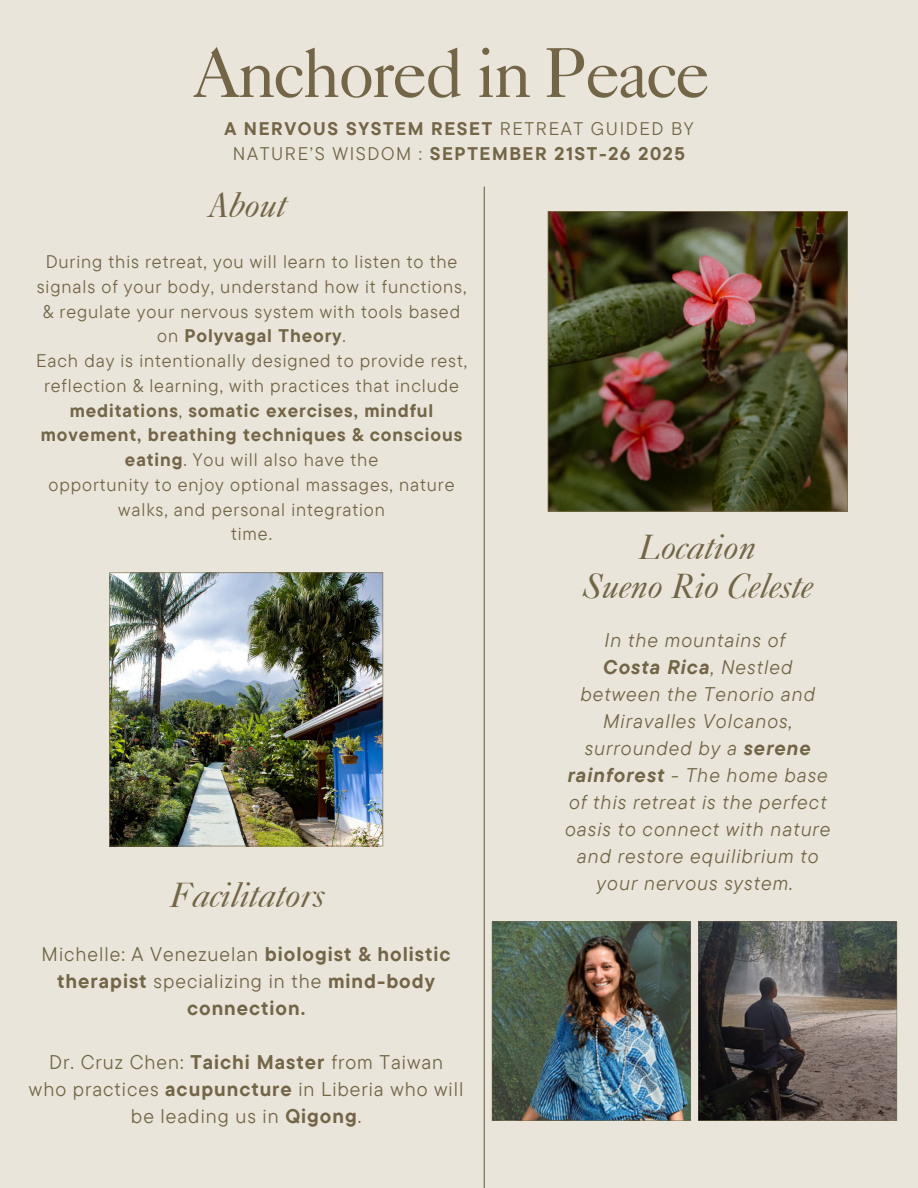
<style>
.page{position:relative;width:918px;height:1188px;background:#eae5db}
.page>*{position:absolute;margin:0;border:0;box-sizing:border-box;transform-origin:0 0}
.t1{font:70.5px "Caslon 540 LT Std";letter-spacing:-.04em;color:#726646}
.t2{font:italic 35.25px/39.3px "Caslon 540 LT Std";letter-spacing:-.01em;color:#726646;text-align:center}
.t3{font:italic 19.8px/27px "TT Commons Pro";letter-spacing:.05em;color:#726646;text-align:center}
.t4{font:19.8px/27px "TT Commons Pro";letter-spacing:.05em;color:#726646;text-align:center}
.t5{font:700 19.8px/27px "TT Commons Pro";letter-spacing:.05em;color:#726646;text-align:center}
.t6{font:18.3px/24.8px "TT Commons Pro";letter-spacing:.05em;color:#726646;text-align:center}
.t7{font:700 18.3px/24.8px "TT Commons Pro";letter-spacing:.05em;color:#726646;text-align:center}
.t8{font:700 18.3px/24.8px "TT Commons Pro";letter-spacing:.09em;color:#726646;text-align:center}
.s1{font-weight:400}
.s2{font-weight:700}
</style>
<div class="page">
<hr style="left:484px;top:187px;width:1px;height:1001px;background:#726646">
<img style="left:548px;top:211px;width:300px;height:301px">
<img style="left:109px;top:572px;width:274px;height:274px">
<img style="left:492px;top:922px;width:199px;height:199px">
<svg style="left:698px;top:922px;width:199px;height:199px;background:#595451"></svg>
<p class="t1" style="left:193px;top:48px;width:519px">Anchored in Peace</p>
<p class="t8" style="left:224px;top:116px;width:471px">A NERVOUS SYSTEM RESET <span class="s1">RETREAT GUIDED BY<br>NATURE’S WISDOM :</span> SEPTEMBER 21ST-26 2025</p>
<p class="t2" style="left:208px;top:191px;width:80px">About</p>
<p class="t6" style="left:46px;top:249px;width:413px">During this retreat, you will learn to listen to the</p>
<p class="t6" style="left:37px;top:274px;width:431px">signals of your body, understand how it functions,</p>
<p class="t6" style="left:43px;top:298px;width:419px">&amp; regulate your nervous system with tools based</p>
<p class="t7" style="left:157px;top:323px;width:190px"><span class="s1">on</span> Polyvagal Theory<span class="s1">.</span></p>
<p class="t6" style="left:36px;top:348px;width:433px">Each day is intentionally designed to provide rest, reflection &amp; learning, with practices that include <span class="s2">meditations</span>, <span class="s2">somatic exercises, mindful</span></p>
<h2 class="t7" style="left:41px;top:422px;width:423px">movement, breathing techniques &amp; conscious eating<span class="s1">. You will also have the</span></h2>
<p class="t6" style="left:49px;top:472px;width:407px">opportunity to enjoy optional massages, nature walks, and personal integration</p>
<p class="t6" style="left:231px;top:521px;width:42px">time.</p>
<p class="t2" style="left:583px;top:532px;width:232px">Location<br>Sueno Rio Celeste</p>
<p class="t3" style="left:605px;top:626px;width:182px">In the mountains of</p>
<p class="t3" style="left:565px;top:653px;width:267px"><span class="s2">Costa Rica</span>, Nestled between the Tenorio and<br>Miravalles Volcanos, surrounded by a <span class="s2">serene rainforest</span> - The home base of this retreat is the perfect oasis to connect with nature and restore equilibrium to your nervous system.</p>
<h2 class="t2" style="left:169px;top:880px;width:157px">Facilitators</h2>
<p class="t4" style="left:42px;top:940px;width:411px">Michelle: A Venezuelan <span class="s2">biologist &amp; holistic</span></p>
<p class="t5" style="left:57px;top:967px;width:379px">therapist <span class="s1">specializing in the</span> mind-body connection.</p>
<p class="t4" style="left:29px;top:1048px;width:436px">Dr. Cruz Chen: <span class="s2">Taichi Master</span> from Taiwan who practices <span class="s2">acupuncture</span> in Liberia who will be leading us in <span class="s2">Qigong</span>.</p>
</div>
